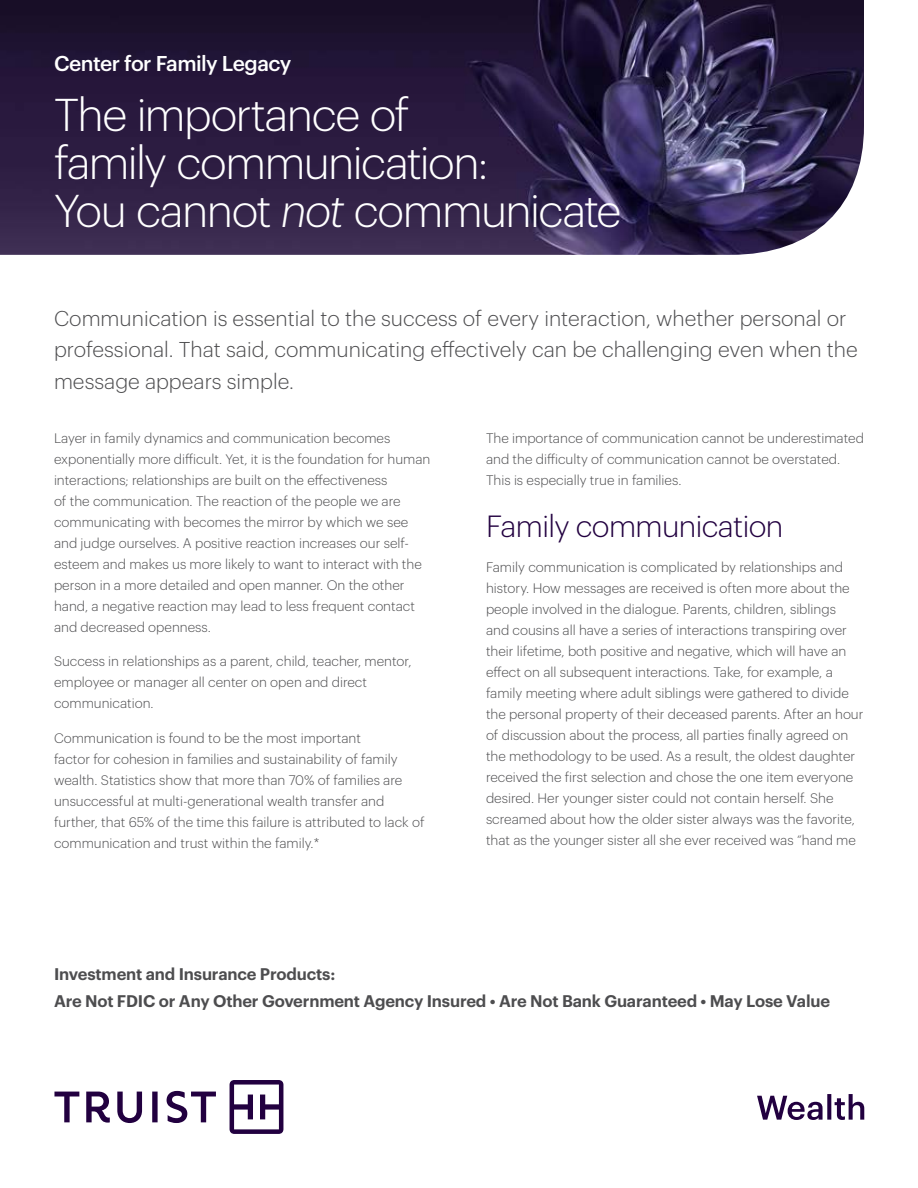
<style>
.page{position:relative;width:918px;height:1188px;background:#fff}
.page>*{position:absolute;margin:0;border:0;box-sizing:border-box;transform-origin:0 0}
.t1{font:300 45px/48px "Graphik";letter-spacing:-.035em;color:#fff}
.t2{font:300 30px "Graphik";letter-spacing:-.02em;color:#220040}
.t3{font:300 21px/31.5px "Graphik";color:#4d4d4f}
.t4{font:500 21px "Graphik";letter-spacing:-.03em;color:#fff}
.t5{font:600 16.5px/27.2px "Graphik";letter-spacing:-.01em;color:#4d4d4f}
.t6{font:300 13.5px/21px "Graphik";color:#4d4d4f}
.s1{font-style:italic}
</style>
<div class="page">
<img style="left:0;top:0;width:864px;height:255px">
<svg style="left:54px;top:1080px;width:229px;height:54px"></svg>
<svg style="left:757px;top:1094px;width:107px;height:26px"></svg>
<h3 class="t4" style="left:54px;top:47px;width:239px">Center for Family Legacy</h3>
<h1 class="t1" style="left:54px;top:87px;width:569px">The importance of<br>family communication:<br>You cannot <span class="s1">not</span> communicate</h1>
<h3 class="t3" style="left:54px;top:301px;width:805px">Communication is essential to the success of every interaction, whether personal or professional. That said, communicating effectively can be challenging even when the message appears simple.</h3>
<p class="t6" style="left:54px;top:426px;width:378px">Layer in family dynamics and communication becomes exponentially more difficult. Yet, it is the foundation for human interactions; relationships are built on the effectiveness<br>of the communication. The reaction of the people we are communicating with becomes the mirror by which we see and judge ourselves. A positive reaction increases our self&shy;esteem and makes us more likely to want to interact with the person in a more detailed and open manner. On the other hand, a negative reaction may lead to less frequent contact and decreased openness.</p>
<p class="t6" style="left:54px;top:650px;width:359px">Success in relationships as a parent, child, teacher, mentor, employee or manager all center on open and direct communication.</p>
<p class="t6" style="left:54px;top:727px;width:372px">Communication is found to be the most important<br>factor for cohesion in families and sustainability of family wealth. Statistics show that more than 70% of families are unsuccessful at multi-generational wealth transfer and further, that 65% of the time this failure is attributed to lack of communication and trust within the family.*</p>
<p class="t6" style="left:486px;top:427px;width:380px">The importance of communication cannot be underestimated and the difficulty of communication cannot be overstated.<br>This is especially true in families.</p>
<h2 class="t2" style="left:486px;top:505px;width:299px">Family communication</h2>
<p class="t6" style="left:486px;top:555px;width:379px">Family communication is complicated by relationships and history. How messages are received is often more about the people involved in the dialogue. Parents, children, siblings<br>and cousins all have a series of interactions transpiring over their lifetime, both positive and negative, which will have an effect on all subsequent interactions. Take, for example, a family meeting where adult siblings were gathered to divide the personal property of their deceased parents. After an hour of discussion about the process, all parties finally agreed on the methodology to be used. As a result, the oldest daughter received the first selection and chose the one item everyone desired. Her younger sister could not contain herself. She screamed about how the older sister always was the favorite, that as the younger sister all she ever received was “hand me</p>
<p class="t5" style="left:54px;top:959px;width:778px">Investment and Insurance Products:<br>Are Not FDIC or Any Other Government Agency Insured • Are Not Bank Guaranteed • May Lose Value</p>
</div>
